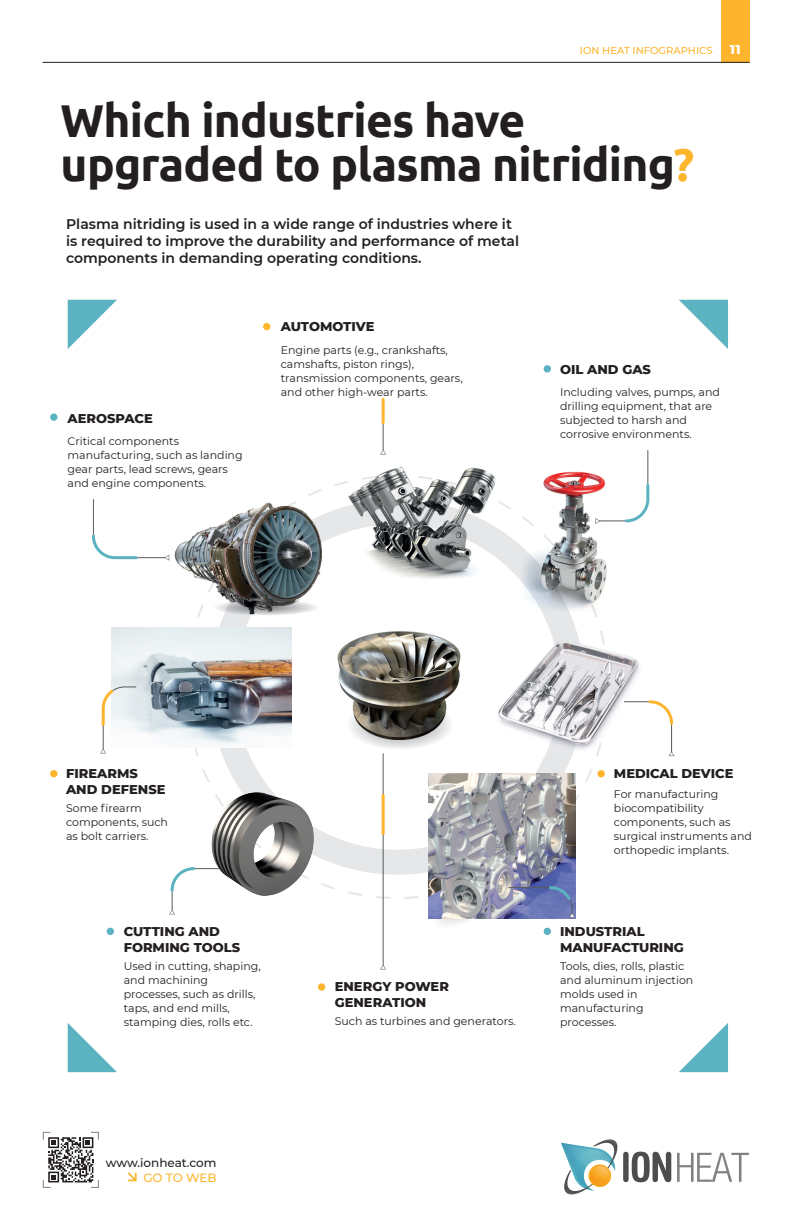
<style>
.page{position:relative;width:792px;height:1224px;background:#fff}
.page>*{position:absolute;margin:0;border:0;box-sizing:border-box;transform-origin:0 0}
.t1{font:700 46px/44px "Ubuntu";letter-spacing:-.015em;color:#231f20}
.t2{font:600 14px/16.8px "Montserrat";color:#231f20}
.t3{font:800 13px/15.6px "Montserrat";color:#231f20}
.t4{font:800 13px "Montserrat";color:#fff}
.t5{font:500 12px "Montserrat";color:#231f20}
.t6{font:500 12px "Montserrat";letter-spacing:-.005em;color:#fcb52d}
.t7{font:11px/14px "Montserrat";color:#231f20}
.t8{font:500 10px "Montserrat";color:#fcb52d}
.s1{color:#fcb52d}
</style>
<div class="page">
<svg style="left:68px;top:1023px;width:49px;height:49px"></svg>
<svg style="left:679px;top:300px;width:49px;height:49px"></svg>
<svg style="left:68px;top:300px;width:49px;height:49px"></svg>
<svg style="left:679px;top:1023px;width:49px;height:49px"></svg>
<div style="left:210px;top:499px;width:375px;height:376px;background:#e6e7e9;border-radius:50%"></div>
<div style="left:235px;top:524px;width:325px;height:326px;background:#fff;border-radius:50%"></div>
<img style="left:111px;top:628px;width:181px;height:120px">
<img style="left:341px;top:467px;width:162px;height:112px">
<img style="left:169px;top:501px;width:169px;height:116px">
<img style="left:518px;top:471px;width:89px;height:145px">
<img style="left:337px;top:631px;width:124px;height:81px">
<img style="left:498px;top:626px;width:176px;height:137px">
<svg style="left:213px;top:599px;width:106px;height:17px"></svg>
<svg style="left:347px;top:699px;width:106px;height:51px;background:#797771"></svg>
<img style="left:428px;top:774px;width:147px;height:145px">
<hr style="left:383px;top:753px;width:1px;height:212px;background:#575a5b">
<svg style="left:380px;top:965px;width:6px;height:4px"></svg>
<hr style="left:382px;top:795px;width:3px;height:39px;background:#fcb52d">
<svg style="left:540px;top:639px;width:135px;height:117px"></svg>
<svg style="left:429px;top:817px;width:146px;height:113px;background:#9da0b1"></svg>
<svg style="left:169px;top:867px;width:38px;height:47px"></svg>
<svg style="left:100px;top:686px;width:37px;height:67px"></svg>
<svg style="left:92px;top:499px;width:77px;height:62px"></svg>
<hr style="left:383px;top:399px;width:1px;height:51px;background:#575a5b">
<svg style="left:380px;top:450px;width:6px;height:4px"></svg>
<hr style="left:382px;top:399px;width:3px;height:24px;background:#fcb52d">
<svg style="left:595px;top:450px;width:55px;height:74px"></svg>
<div style="left:50px;top:413px;width:7px;height:8px;background:#5bb2c1;border-radius:50%"></div>
<div style="left:50px;top:770px;width:7px;height:7px;background:#fcb52d;border-radius:50%"></div>
<div style="left:107px;top:928px;width:7px;height:7px;background:#5bb2c1;border-radius:50%"></div>
<div style="left:544px;top:928px;width:7px;height:7px;background:#5bb2c1;border-radius:50%"></div>
<div style="left:318px;top:983px;width:7px;height:8px;background:#fcb52d;border-radius:50%"></div>
<div style="left:544px;top:365px;width:7px;height:8px;background:#5bb2c1;border-radius:50%"></div>
<div style="left:263px;top:323px;width:7px;height:7px;background:#fcb52d;border-radius:50%"></div>
<div style="left:597px;top:770px;width:8px;height:7px;background:#fcb52d;border-radius:50%"></div>
<img style="left:207px;top:787px;width:110px;height:109px">
<div style="left:721px;top:0;width:29px;height:62px;background:#fcb52d"></div>
<hr style="left:43px;top:62px;width:706px;height:1px;background:#231f20">
<svg style="left:43px;top:1132px;width:56px;height:56px"></svg>
<svg style="left:128px;top:1172px;width:9px;height:9px"></svg>
<svg style="left:561px;top:1139px;width:57px;height:56px"></svg>
<div style="left:623px;top:1152px;width:6px;height:30px;background:#4d4d4d;border-radius:3px"></div>
<svg style="left:632px;top:1152px;width:39px;height:30px"></svg>
<svg style="left:677px;top:1153px;width:72px;height:29px"></svg>
<p class="t8" style="left:580px;top:43px;width:134px">ION HEAT INFOGRAPHICS</p>
<p class="t4" style="left:730px;top:40px;width:12px">11</p>
<h1 class="t1" style="left:61px;top:98px;width:635px">Which industries have upgraded to plasma nitriding<span class="s1">?</span></h1>
<p class="t2" style="left:66px;top:215px;width:455px">Plasma nitriding is used in a wide range of industries where it is required to improve the durability and performance of metal components in demanding operating conditions.</p>
<p class="t3" style="left:68px;top:410px;width:87px">AEROSPACE</p>
<p class="t7" style="left:68px;top:434px;width:177px">Critical components manufacturing, such as landing gear parts, lead screws, gears and engine components.</p>
<p class="t3" style="left:281px;top:318px;width:95px">AUTOMOTIVE</p>
<p class="t7" style="left:281px;top:342px;width:183px">Engine parts (e.g., crankshafts, camshafts, piston rings), transmission components, gears, and other high-wear parts.</p>
<p class="t3" style="left:560px;top:361px;width:92px">OIL AND GAS</p>
<p class="t7" style="left:560px;top:385px;width:161px">Including valves, pumps, and drilling equipment, that are subjected to harsh and corrosive environments.</p>
<p class="t3" style="left:66px;top:765px;width:101px">FIREARMS<br>AND DEFENSE</p>
<p class="t7" style="left:66px;top:800px;width:103px">Some firearm components, such as bolt carriers.</p>
<p class="t3" style="left:124px;top:923px;width:118px">CUTTING AND<br>FORMING TOOLS</p>
<p class="t7" style="left:124px;top:958px;width:139px">Used in cutting, shaping, and machining processes, such as drills, taps, and end mills, stamping dies, rolls etc.</p>
<p class="t5" style="left:106px;top:1155px;width:112px">www.ionheat.com</p>
<p class="t6" style="left:143px;top:1170px;width:75px">GO TO WEB</p>
<p class="t3" style="left:335px;top:978px;width:116px">ENERGY POWER<br>GENERATION</p>
<p class="t7" style="left:335px;top:1013px;width:182px">Such as turbines and generators.</p>
<p class="t3" style="left:614px;top:765px;width:121px">MEDICAL DEVICE</p>
<p class="t7" style="left:614px;top:786px;width:140px">For manufacturing biocompatibility components, such as surgical instruments and orthopedic implants.</p>
<p class="t3" style="left:560px;top:923px;width:125px">INDUSTRIAL<br>MANUFACTURING</p>
<p class="t7" style="left:560px;top:958px;width:135px">Tools, dies, rolls, plastic and aluminum injection molds used in manufacturing processes.</p>
</div>
